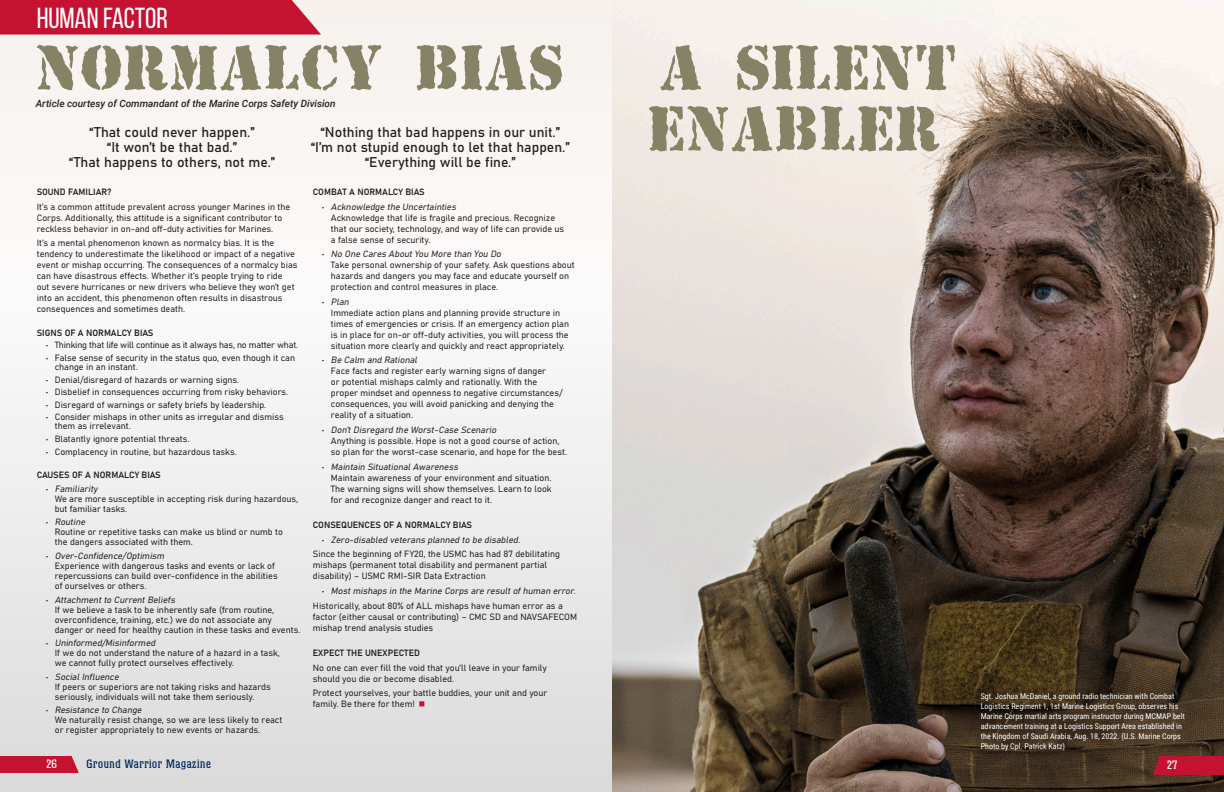
<style>
.page{position:relative;width:1224px;height:792px;background:#fff}
.page>*{position:absolute;margin:0;border:0;box-sizing:border-box;transform-origin:0 0}
.t1{font:700 65px/61px "Top Secret Without Lines";color:#868266}
.t2{font:35px "Bahnschrift";color:#c41230}
.t3{font:29px "Bebas Neue";letter-spacing:-.005em;color:#fff}
.t4{font:14px/15px "Bahnschrift";color:#231f20;text-align:center}
.t5{font:12px "Colossalis";letter-spacing:.05em;color:#00295c}
.t6{font:12px "Colossalis";color:#fff}
.t7{font:italic 500 10px "Roboto";color:#231f20}
.t8{font:9px/11px "Bahnschrift";color:#231f20}
.t9{font:italic 9px "Bahnschrift";color:#231f20}
.t10{font:9px "Bahnschrift";letter-spacing:-.02em;color:#231f20}
.t11{font:8px/10px "Roboto Condensed";color:#fff}
.s1{font-style:italic}
.s2{font-style:normal}
</style>
<div class="page">
<div style="left:0;top:1px;width:612px;height:791px;background:#e6e6e6"></div>
<div style="left:0;top:0;width:612px;height:445px;background:#f8f6f5"></div>
<img style="left:612px;top:0;width:612px;height:792px">
<svg style="left:0;top:756px;width:79px;height:17px"></svg>
<svg style="left:0;top:0;width:321px;height:35px;background:#c61e3a"></svg>
<svg style="left:1153px;top:756px;width:71px;height:19px"></svg>
<p class="t3" style="left:37px;top:3px;width:132px">HUMAN FACTOR</p>
<p class="t1" style="left:37px;top:37px;width:530px">NORMALCY BIAS</p>
<p class="t1" style="left:649px;top:37px;width:312px">A SILENT<br>ENABLER</p>
<p class="t7" style="left:36px;top:96px;width:301px">Article courtesy of Commandant of the Marine Corps Safety Division</p>
<p class="t4" style="left:69px;top:124px;width:208px">“That could never happen.”<br>“It won’t be that bad.”<br>“That happens to others, not me.”</p>
<p class="t4" style="left:311px;top:124px;width:261px">“Nothing that bad happens in our unit.” “I’m not stupid enough to let that happen.” “Everything will be fine.”</p>
<p class="t8" style="left:37px;top:186px;width:76px">SOUND FAMILIAR?</p>
<p class="t8" style="left:37px;top:200px;width:255px">It’s a common attitude prevalent across younger Marines in the<br>Corps. Additionally, this attitude is a significant contributor to reckless behavior in on-and off-duty activities for Marines.</p>
<p class="t8" style="left:37px;top:237px;width:262px">It’s a mental phenomenon known as normalcy bias. It is the tendency to underestimate the likelihood or impact of a negative event or mishap occurring. The consequences of a normalcy bias can have disastrous effects. Whether it’s people trying to ride<br>out severe hurricanes or new drivers who believe they won’t get into an accident, this phenomenon often results in disastrous consequences and sometimes death.</p>
<p class="t8" style="left:37px;top:327px;width:118px">SIGNS OF A NORMALCY BIAS</p>
<p class="t10" style="left:46px;top:338px;width:254px">• Thinking that life will continue as it always has, no matter what.</p>
<p class="t8" style="left:55px;top:353px;width:242px;line-height:9px;text-indent:-9px">• False sense of security in the status quo, even though it can change in an instant.</p>
<p class="t8" style="left:46px;top:373px;width:195px">• Denial/disregard of hazards or warning signs.</p>
<p class="t8" style="left:46px;top:386px;width:244px">• Disbelief in consequences occurring from risky behaviors.</p>
<p class="t8" style="left:46px;top:399px;width:222px">• Disregard of warnings or safety briefs by leadership.</p>
<p class="t8" style="left:55px;top:412px;width:230px;line-height:9px;text-indent:-9px">• Consider mishaps in other units as irregular and dismiss them as irrelevant.</p>
<p class="t8" style="left:46px;top:433px;width:145px">• Blatantly ignore potential threats.</p>
<p class="t8" style="left:46px;top:445px;width:192px">• Complacency in routine, but hazardous tasks.</p>
<p class="t8" style="left:37px;top:469px;width:126px">CAUSES OF A NORMALCY BIAS</p>
<p class="t8" style="left:55px;top:483px;width:245px;line-height:10px;text-indent:-9px">• <span class="s1">Familiarity<br></span>We are more susceptible in accepting risk during hazardous, but familiar tasks.</p>
<p class="t8" style="left:55px;top:517px;width:230px;line-height:10px;text-indent:-9px">• <span class="s1">Routine<br></span>Routine or repetitive tasks can make us blind or numb to the dangers associated with them.</p>
<p class="t8" style="left:55px;top:550px;width:224px;line-height:10px;text-indent:-9px">• <span class="s1">Over-Confidence/Optimism<br></span>Experience with dangerous tasks and events or lack of repercussions can build over-confidence in the abilities of ourselves or others.</p>
<p class="t8" style="left:55px;top:594px;width:247px;line-height:10px;text-indent:-9px">• <span class="s1">Attachmentto CurrentBeliefs<br></span>If we believe a task to be inherently safe (from routine, overconfidence, training, etc.) we do not associate any danger or need for healthy caution in these tasks and events.</p>
<p class="t8" style="left:55px;top:637px;width:227px;line-height:10px;text-indent:-9px">• <span class="s1">Uninformed/Misinformed<br></span>If we do not understand the nature of a hazard in a task, we cannot fully protect ourselves effectively.</p>
<p class="t8" style="left:55px;top:671px;width:217px;line-height:10px;text-indent:-9px">• <span class="s1">SocialInfluence<br></span>If peers or superiors are not taking risks and hazards seriously, individuals will not take them seriously.</p>
<p class="t8" style="left:55px;top:705px;width:229px;line-height:10px;text-indent:-9px">• <span class="s1">Resistance to Change<br></span>We naturally resist change, so we are less likely to react or register appropriately to new events or hazards.</p>
<p class="t6" style="left:46px;top:757px;width:12px">26</p>
<p class="t5" style="left:87px;top:757px;width:126px">Ground Warrior Magazine</p>
<p class="t8" style="left:313px;top:186px;width:113px">COMBAT A NORMALCY BIAS</p>
<p class="t8" style="left:331px;top:200px;width:235px;text-indent:-9px">• <span class="s1">Acknowledge the Uncertainties<br></span>Acknowledge that life is fragile and precious. Recognize that our society, technology, and way of life can provide us a false sense of security.</p>
<p class="t8" style="left:331px;top:248px;width:245px;text-indent:-9px">• <span class="s1">No One Cares AboutYou More than You Do<br></span>Take personal ownership of your safety. Ask questions about hazards and dangers you may face and educate yourself on protection and control measures in place.</p>
<p class="t8" style="left:331px;top:296px;width:240px;text-indent:-9px">• <span class="s1">Plan<br></span>Immediate action plans and planning provide structure in times of emergencies or crisis. If an emergency action plan is in place for on-or off-duty activities, you will process the situation more clearly and quickly and react appropriately.</p>
<p class="t8" style="left:331px;top:354px;width:233px;text-indent:-9px">• <span class="s1">Be Calm and Rational<br></span>Face facts and register early warning signs of danger<br>or potential mishaps calmly and rationally. With the proper mindset and openness to negative circumstances/ consequences, you will avoid panicking and denying the reality of a situation.</p>
<p class="t8" style="left:331px;top:424px;width:238px;text-indent:-9px">• <span class="s1">Don’tDisregard the Worst-Case Scenario<br></span>Anything is possible. Hope is not a good course of action, so plan for the worst-case scenario, and hope for the best.</p>
<p class="t8" style="left:331px;top:460px;width:222px;text-indent:-9px">• <span class="s1">Maintain SituationalAwareness<br></span>Maintain awareness of your environment and situation.<br>The warning signs will show themselves. Learn to look for and recognize danger and react to it.</p>
<p class="t8" style="left:313px;top:519px;width:161px">CONSEQUENCES OF A NORMALCY BIAS</p>
<p class="t9" style="left:322px;top:533px;width:202px"><span class="s2">•</span> Zero-disabled veterans planned to be disabled.</p>
<p class="t8" style="left:313px;top:548px;width:249px">Since the beginning of FY20, the USMC has had 87 debilitating mishaps (permanent total disability and permanent partial disability) – USMC RMI-SIR Data Extraction</p>
<p class="t9" style="left:322px;top:584px;width:257px"><span class="s2">•</span> Mostmishaps in the Marine Corps are resultofhuman error.</p>
<p class="t8" style="left:313px;top:599px;width:266px">Historically, about 80% of ALL mishaps have human error as a factor (either causal or contributing) – CMC SD and NAVSAFECOM mishap trend analysis studies</p>
<p class="t8" style="left:313px;top:647px;width:109px">EXPECT THE UNEXPECTED</p>
<p class="t8" style="left:313px;top:662px;width:235px">No one can ever fill the void that you’ll leave in your family should you die or become disabled.</p>
<p class="t8" style="left:313px;top:687px;width:236px">Protect yourselves, your battle buddies, your unit and your family. Be there for them!</p>
<p class="t2" style="left:417px;top:675px;width:11px">•</p>
<p class="t11" style="left:981px;top:691px;width:206px">Sgt. Joshua McDaniel, a ground radio technician with Combat Logistics Regiment 1, 1st Marine Logistics Group, observes his Marine Corps martial arts program instructor during MCMAP belt advancement training at a Logistics Support Area established in the Kingdom of Saudi Arabia, Aug. 18, 2022. (U.S. Marine Corps Photo by Cpl. Patrick Katz)</p>
<p class="t6" style="left:1167px;top:758px;width:12px">27</p>
</div>
